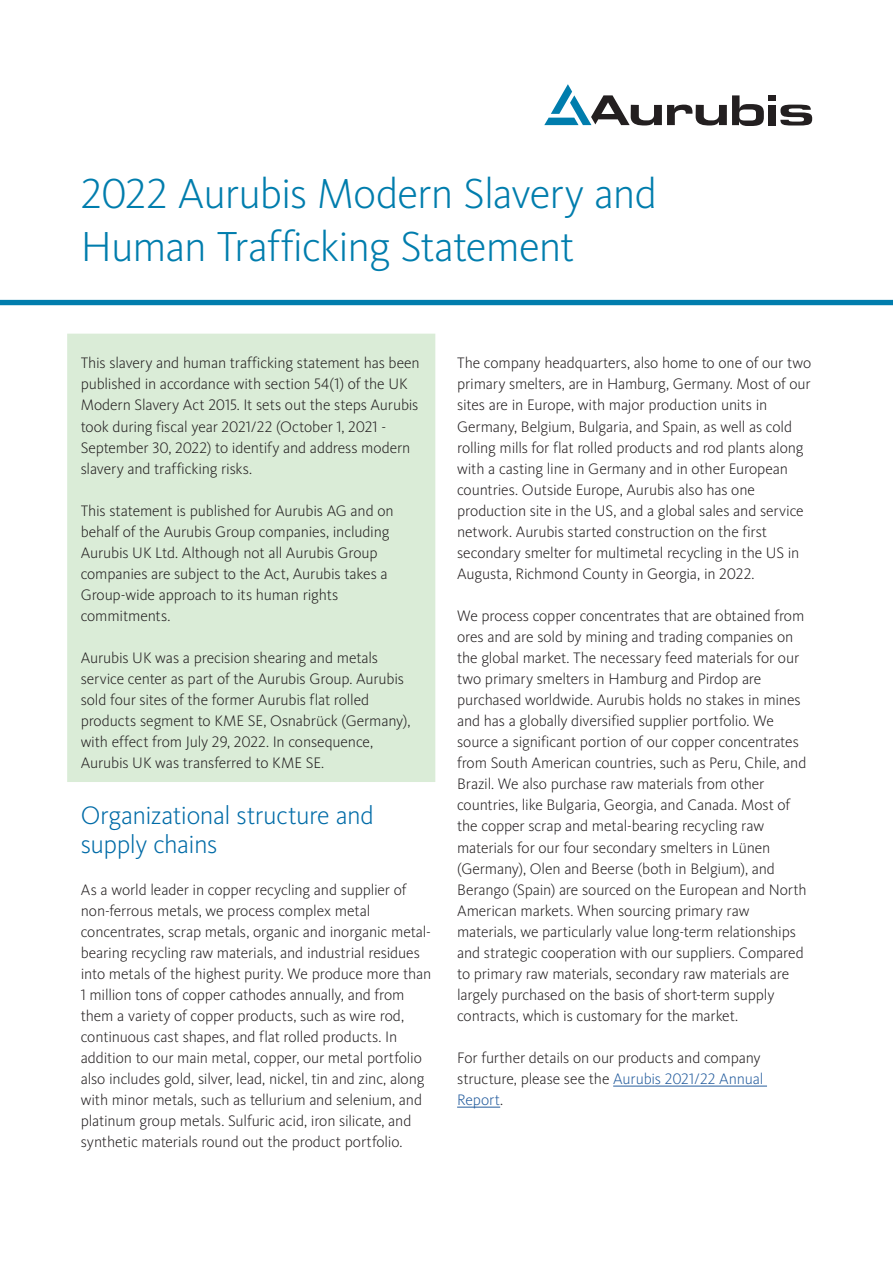
<style>
.page{position:relative;width:893px;height:1263px;background:#fff}
.page>*{position:absolute;margin:0;border:0;box-sizing:border-box;transform-origin:0 0}
.t1{font:300 43.5px/52.7px "Kievit Pro";letter-spacing:-.025em;color:#007dad}
.t2{font:300 26.25px/28.5px "Kievit Pro";letter-spacing:-.02em;color:#006ba7}
.t3{font:300 15.75px/21px "Kievit Pro";letter-spacing:-.01em;color:#231f20}
.s1{color:#245c9d}
</style>
<div class="page">
<div style="left:768px;top:105px;width:8px;height:20px;background:#231f20"></div>
<div style="left:768px;top:95px;width:8px;height:6px;background:#231f20"></div>
<svg style="left:780px;top:105px;width:32px;height:20px"></svg>
<svg style="left:544px;top:84px;width:220px;height:42px"></svg>
<div style="left:74px;top:340px;width:355px;height:435px;background:#daecd7"></div>
<div style="left:67px;top:334px;width:368px;height:448px;border:14px solid #daecd7"></div>
<div style="left:0;top:300px;width:893px;height:5px;background:#007dad"></div>
<hr style="left:613px;top:1086px;width:154px;height:1px;background:#245c9d">
<hr style="left:457px;top:1107px;width:43px;height:1px;background:#245c9d">
<h1 class="t1" style="left:81px;top:167px;width:578px">2022 Aurubis Modern Slavery and<br>Human Trafficking Statement</h1>
<p class="t3" style="left:81px;top:353px;width:341px">This slavery and human trafficking statement has been published in accordance with section 54(1) of the UK Modern Slavery Act 2015. It sets out the steps Aurubis took during fiscal year 2021/22 (October 1, 2021 - September 30, 2022) to identify and address modern slavery and trafficking risks.</p>
<p class="t3" style="left:81px;top:500px;width:315px">This statement is published for Aurubis AG and on behalf of the Aurubis Group companies, including Aurubis UK Ltd. Although not all Aurubis Group companies are subject to the Act, Aurubis takes a Group-wide approach to its human rights commitments.</p>
<p class="t3" style="left:81px;top:647px;width:331px">Aurubis UK was a precision shearing and metals service center as part of the Aurubis Group. Aurubis sold four sites of the former Aurubis flat rolled products segment to KME SE, Osnabrück (Germany), with effect from July 29, 2022. In consequence, Aurubis UK was transferred to KME SE.</p>
<h2 class="t2" style="left:81px;top:801px;width:295px">Organizational structure and supply chains</h2>
<p class="t3" style="left:81px;top:879px;width:352px">As a world leader in copper recycling and supplier of non-ferrous metals, we process complex metal concentrates, scrap metals, organic and inorganic metal&shy;bearing recycling raw materials, and industrial residues into metals of the highest purity. We produce more than 1 million tons of copper cathodes annually, and from them a variety of copper products, such as wire rod, continuous cast shapes, and flat rolled products. In addition to our main metal, copper, our metal portfolio also includes gold, silver, lead, nickel, tin and zinc, along with minor metals, such as tellurium and selenium, and platinum group metals. Sulfuric acid, iron silicate, and synthetic materials round out the product portfolio.</p>
<p class="t3" style="left:457px;top:353px;width:356px">The company headquarters, also home to one of our two primary smelters, are in Hamburg, Germany. Most of our sites are in Europe, with major production units in Germany, Belgium, Bulgaria, and Spain, as well as cold rolling mills for flat rolled products and rod plants along with a casting line in Germany and in other European countries. Outside Europe, Aurubis also has one production site in the US, and a global sales and service network. Aurubis started construction on the first secondary smelter for multimetal recycling in the US in Augusta, Richmond County in Georgia, in 2022.</p>
<p class="t3" style="left:457px;top:605px;width:351px">We process copper concentrates that are obtained from ores and are sold by mining and trading companies on the global market. The necessary feed materials for our two primary smelters in Hamburg and Pirdop are purchased worldwide. Aurubis holds no stakes in mines and has a globally diversified supplier portfolio. We source a significant portion of our copper concentrates from South American countries, such as Peru, Chile, and Brazil. We also purchase raw materials from other countries, like Bulgaria, Georgia, and Canada. Most of the copper scrap and metal-bearing recycling raw materials for our four secondary smelters in Lünen (Germany), Olen and Beerse (both in Belgium), and Berango (Spain) are sourced on the European and North American markets. When sourcing primary raw materials, we particularly value long-term relationships and strategic cooperation with our suppliers. Compared to primary raw materials, secondary raw materials are largely purchased on the basis of short-term supply contracts, which is customary for the market.</p>
<p class="t3" style="left:457px;top:1047px;width:308px">For further details on our products and company structure, please see the <span class="s1">Aurubis 2021/22 Annual<br>Report</span>.</p>
</div>
